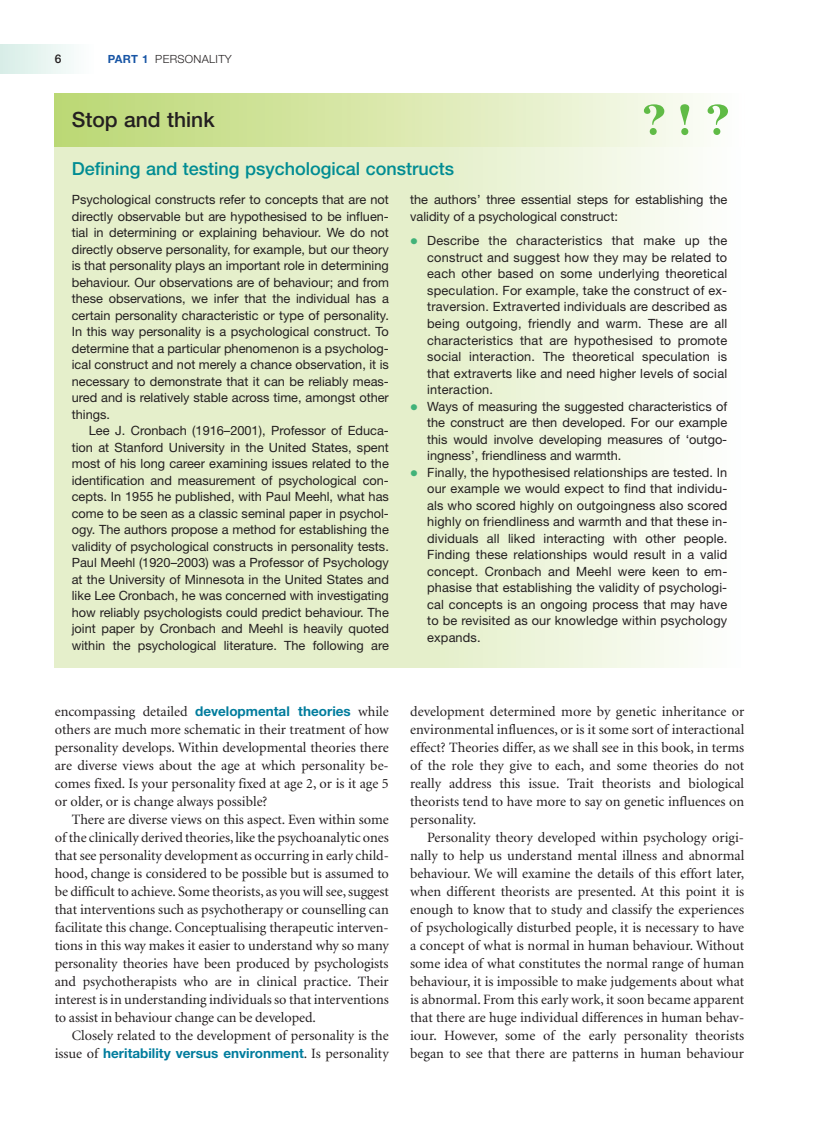
<style>
.page{position:relative;width:830px;height:1126px;background:#fff}
.page>*{position:absolute;margin:0;border:0;box-sizing:border-box;transform-origin:0 0}
.t1{font:500 21px "Helvetica Neue";color:#231f20}
.t2{font:500 18px "Helvetica Neue";color:#008c93}
.t3{font:14.25px "Minion";color:#231f20}
.t4{font:700 13.5px "Helvetica Neue";color:#007c9d}
.t5{font:12.75px/16.5px "Helvetica Neue";color:#231f20}
.t6{font:500 12px "Helvetica Neue";color:#231f20}
.t7{font:300 11.25px "Helvetica Neue";letter-spacing:.03em;color:#231f20}
.s1{font-weight:700;color:#1855a5}
.s2{font-family:"Helvetica Neue";font-weight:700;font-size:13.5px;color:#007c9d}
.s3{font-family:"Minion";font-weight:400;font-size:14.25px;color:#231f20}
</style>
<div class="page">
<svg style="left:0;top:44px;width:728px;height:624px"></svg>
<svg style="left:411px;top:238px;width:6px;height:7px"></svg>
<svg style="left:411px;top:403px;width:6px;height:7px"></svg>
<svg style="left:411px;top:469px;width:6px;height:7px"></svg>
<p class="t6" style="left:55px;top:55px;width:8px">6</p>
<p class="t7" style="left:108px;top:55px;width:125px"><span class="s1">PART 1</span> PERSONALITY</p>
<p class="t1" style="left:72px;top:112px;width:144px">Stop and think</p>
<p class="t2" style="left:72px;top:162px;width:384px">Defining and testing psychological constructs</p>
<p class="t5" style="left:72px;top:192px;width:318px">Psychological constructs refer to concepts that are not</p>
<p class="t5" style="left:72px;top:209px;width:318px">directly observable but are hypothesised to be influen-</p>
<p class="t5" style="left:72px;top:225px;width:318px">tial in determining or explaining behaviour. We do not</p>
<p class="t5" style="left:72px;top:242px;width:318px">directly observe personality, for example, but our theory</p>
<p class="t5" style="left:72px;top:258px;width:318px">is that personality plays an important role in determining</p>
<p class="t5" style="left:72px;top:275px;width:318px">behaviour. Our observations are of behaviour; and from</p>
<p class="t5" style="left:72px;top:291px;width:318px">these observations, we infer that the individual has a</p>
<p class="t5" style="left:72px;top:308px;width:318px">certain personality characteristic or type of personality.</p>
<p class="t5" style="left:72px;top:324px;width:318px">In this way personality is a psychological construct. To</p>
<p class="t5" style="left:72px;top:341px;width:318px">determine that a particular phenomenon is a psycholog-</p>
<p class="t5" style="left:72px;top:357px;width:318px">ical construct and not merely a chance observation, it is</p>
<p class="t5" style="left:72px;top:374px;width:318px">necessary to demonstrate that it can be reliably meas-</p>
<p class="t5" style="left:72px;top:390px;width:318px">ured and is relatively stable across time, amongst other</p>
<p class="t5" style="left:72px;top:407px;width:40px">things.</p>
<p class="t5" style="left:89px;top:423px;width:301px">Lee J. Cronbach (1916–2001), Professor of Educa-</p>
<p class="t5" style="left:72px;top:440px;width:318px">tion at Stanford University in the United States, spent</p>
<p class="t5" style="left:72px;top:456px;width:318px">most of his long career examining issues related to the</p>
<p class="t5" style="left:72px;top:473px;width:318px">identification and measurement of psychological con-</p>
<p class="t5" style="left:72px;top:489px;width:318px">cepts. In 1955 he published, with Paul Meehl, what has</p>
<p class="t5" style="left:72px;top:506px;width:318px">come to be seen as a classic seminal paper in psychol-</p>
<p class="t5" style="left:72px;top:522px;width:318px">ogy. The authors propose a method for establishing the</p>
<p class="t5" style="left:72px;top:539px;width:318px">validity of psychological constructs in personality tests.</p>
<p class="t5" style="left:72px;top:555px;width:318px">Paul Meehl (1920–2003) was a Professor of Psychology</p>
<p class="t5" style="left:72px;top:572px;width:318px">at the University of Minnesota in the United States and</p>
<p class="t5" style="left:72px;top:588px;width:318px">like Lee Cronbach, he was concerned with investigating</p>
<p class="t5" style="left:72px;top:605px;width:318px">how reliably psychologists could predict behaviour. The</p>
<p class="t5" style="left:72px;top:621px;width:318px">joint paper by Cronbach and Meehl is heavily quoted</p>
<p class="t5" style="left:72px;top:638px;width:318px">within the psychological literature. The following are</p>
<p class="t5" style="left:410px;top:192px;width:318px">the authors’ three essential steps for establishing the validity of a psychological construct:</p>
<p class="t5" style="left:427px;top:234px;width:301px">Describe the characteristics that make up the construct and suggest how they may be related to each other based on some underlying theoretical speculation. For example, take the construct of ex&shy;traversion. Extraverted individuals are described as being outgoing, friendly and warm. These are all characteristics that are hypothesised to promote social interaction. The theoretical speculation is that extraverts like and need higher levels of social interaction.<br>Ways of measuring the suggested characteristics of the construct are then developed. For our example this would involve developing measures of ‘outgo&shy;ingness’, friendliness and warmth.<br>Finally, the hypothesised relationships are tested. In our example we would expect to find that individu&shy;als who scored highly on outgoingness also scored highly on friendliness and warmth and that these in&shy;dividuals all liked interacting with other people.<br>Finding these relationships would result in a valid concept. Cronbach and Meehl were keen to em&shy;phasise that establishing the validity of psychologi&shy;cal concepts is an ongoing process that may have to be revisited as our knowledge within psychology expands.</p>
<p class="t3" style="left:55px;top:705px;width:335px">encompassing detailed <span class="s2">developmental theories</span> while</p>
<p class="t3" style="left:55px;top:723px;width:335px">others are much more schematic in their treatment of how</p>
<p class="t3" style="left:55px;top:741px;width:335px">personality develops. Within developmental theories there</p>
<p class="t3" style="left:55px;top:759px;width:335px">are diverse views about the age at which personality be-</p>
<p class="t3" style="left:55px;top:777px;width:335px">comes fixed. Is your personality fixed at age 2, or is it age 5</p>
<p class="t3" style="left:55px;top:795px;width:214px">or older, or is change always possible?</p>
<p class="t3" style="left:72px;top:813px;width:318px">There are diverse views on this aspect. Even within some</p>
<p class="t3" style="left:55px;top:831px;width:335px">of the clinically derived theories, like the psychoanalytic ones</p>
<p class="t3" style="left:55px;top:849px;width:335px">that see personality development as occurring in early child-</p>
<p class="t3" style="left:55px;top:867px;width:335px">hood, change is considered to be possible but is assumed to</p>
<p class="t3" style="left:55px;top:885px;width:335px">be difficult to achieve. Some theorists, as you will see, suggest</p>
<p class="t3" style="left:55px;top:903px;width:335px">that interventions such as psychotherapy or counselling can</p>
<p class="t3" style="left:55px;top:921px;width:335px">facilitate this change. Conceptualising therapeutic interven-</p>
<p class="t3" style="left:55px;top:939px;width:335px">tions in this way makes it easier to understand why so many</p>
<p class="t3" style="left:55px;top:957px;width:335px">personality theories have been produced by psychologists</p>
<p class="t3" style="left:55px;top:975px;width:335px">and psychotherapists who are in clinical practice. Their</p>
<p class="t3" style="left:55px;top:993px;width:335px">interest is in understanding individuals so that interventions</p>
<p class="t3" style="left:55px;top:1011px;width:262px">to assist in behaviour change can be developed.</p>
<p class="t3" style="left:72px;top:1029px;width:318px">Closely related to the development of personality is the</p>
<p class="t4" style="left:55px;top:1048px;width:335px"><span class="s3">issue of</span> heritability versus environment<span class="s3">. Is personality</span></p>
<p class="t3" style="left:410px;top:705px;width:335px">development determined more by genetic inheritance or</p>
<p class="t3" style="left:410px;top:723px;width:335px">environmental influences, or is it some sort of interactional</p>
<p class="t3" style="left:410px;top:741px;width:335px">effect? Theories differ, as we shall see in this book, in terms</p>
<p class="t3" style="left:410px;top:759px;width:335px">of the role they give to each, and some theories do not</p>
<p class="t3" style="left:410px;top:777px;width:335px">really address this issue. Trait theorists and biological</p>
<p class="t3" style="left:410px;top:795px;width:335px">theorists tend to have more to say on genetic influences on</p>
<p class="t3" style="left:410px;top:813px;width:67px">personality.</p>
<p class="t3" style="left:427px;top:831px;width:318px">Personality theory developed within psychology origi-</p>
<p class="t3" style="left:410px;top:849px;width:335px">nally to help us understand mental illness and abnormal</p>
<p class="t3" style="left:410px;top:867px;width:335px">behaviour. We will examine the details of this effort later,</p>
<p class="t3" style="left:410px;top:885px;width:335px">when different theorists are presented. At this point it is</p>
<p class="t3" style="left:410px;top:903px;width:335px">enough to know that to study and classify the experiences</p>
<p class="t3" style="left:410px;top:921px;width:335px">of psychologically disturbed people, it is necessary to have</p>
<p class="t3" style="left:410px;top:939px;width:335px">a concept of what is normal in human behaviour. Without</p>
<p class="t3" style="left:410px;top:957px;width:335px">some idea of what constitutes the normal range of human</p>
<p class="t3" style="left:410px;top:975px;width:335px">behaviour, it is impossible to make judgements about what</p>
<p class="t3" style="left:410px;top:993px;width:335px">is abnormal. From this early work, it soon became apparent</p>
<p class="t3" style="left:410px;top:1011px;width:335px">that there are huge individual differences in human behav-</p>
<p class="t3" style="left:410px;top:1029px;width:335px">iour. However, some of the early personality theorists</p>
<p class="t3" style="left:410px;top:1047px;width:335px">began to see that there are patterns in human behaviour</p>
</div>
